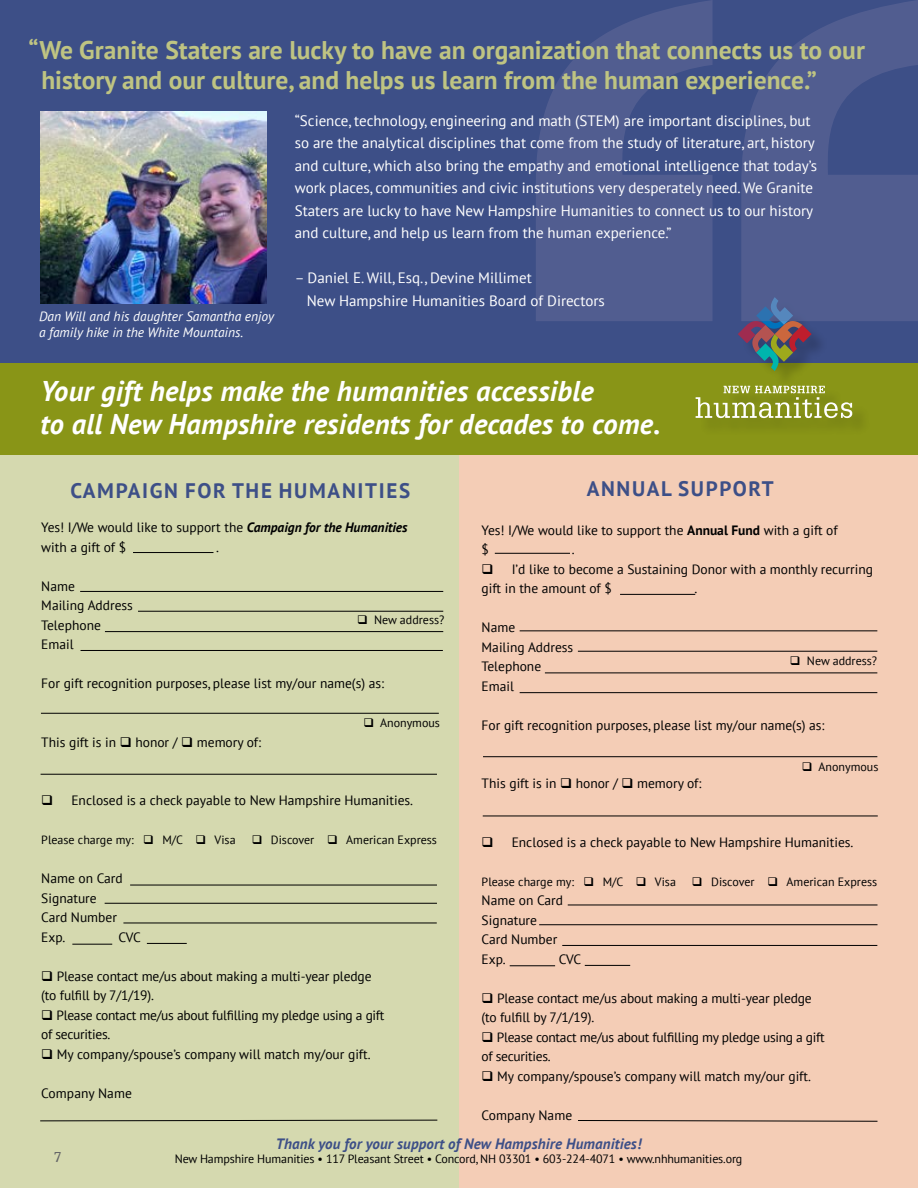
<style>
.page{position:relative;width:918px;height:1188px;background:#fff}
.page>*{position:absolute;margin:0;border:0;box-sizing:border-box;transform-origin:0 0}
.t1{font:italic 700 28.5px/33px "PT Sans";letter-spacing:.01em;color:#fff}
.t2{font:700 25.5px/30.6px "PT Sans";color:#bfc482}
.t3{font:700 21px "PT Sans";letter-spacing:.08em;color:#3d4f87}
.t4{font:15px/22.5px "PT Sans";color:#fff}
.t5{font:italic 700 15px "PT Sans";letter-spacing:.01em;color:#3d4f87}
.t6{font:13.5px/19.5px "PT Sans";color:#000}
.t7{font:13.5px/19.5px "PT Sans";letter-spacing:-.02em;color:#000}
.t8{font:italic 13.5px/16.2px "PT Sans";color:#fff}
.t9{font:12.75px "Merriweather";color:#636466}
.t10{font:12px "PT Sans";color:#000}
.s1{font-weight:700;font-style:italic}
.s2{font-weight:700}
</style>
<div class="page">
<div style="left:0;top:413px;width:459px;height:775px;background:#d5d9af"></div>
<div style="left:459px;top:413px;width:459px;height:775px;background:#f4cdb6"></div>
<hr style="left:41px;top:713px;width:398px;height:1px;background:#000">
<hr style="left:80px;top:591px;width:363px;height:1px;background:#000">
<hr style="left:138px;top:611px;width:305px;height:1px;background:#000">
<hr style="left:81px;top:650px;width:362px;height:1px;background:#000">
<hr style="left:105px;top:631px;width:338px;height:1px;background:#000">
<hr style="left:520px;top:630px;width:357px;height:1px;background:#000">
<hr style="left:578px;top:651px;width:299px;height:1px;background:#000">
<hr style="left:520px;top:692px;width:357px;height:1px;background:#000">
<hr style="left:545px;top:673px;width:332px;height:1px;background:#000">
<hr style="left:130px;top:885px;width:307px;height:1px;background:#000">
<hr style="left:483px;top:756px;width:394px;height:1px;background:#000">
<hr style="left:105px;top:903px;width:332px;height:1px;background:#000">
<hr style="left:123px;top:923px;width:314px;height:1px;background:#000">
<hr style="left:41px;top:774px;width:396px;height:1px;background:#000">
<hr style="left:72px;top:944px;width:40px;height:1px;background:#000">
<hr style="left:147px;top:943px;width:40px;height:1px;background:#000">
<hr style="left:568px;top:905px;width:309px;height:1px;background:#000">
<hr style="left:539px;top:924px;width:339px;height:1px;background:#000">
<hr style="left:562px;top:945px;width:315px;height:1px;background:#000">
<hr style="left:510px;top:965px;width:45px;height:1px;background:#000">
<svg style="left:40px;top:1119px;width:398px;height:3px"></svg>
<hr style="left:495px;top:553px;width:75px;height:1px;background:#000">
<hr style="left:133px;top:552px;width:80px;height:1px;background:#000">
<div style="left:0;top:0;width:918px;height:373px;background:#3d4f87"></div>
<hr style="left:585px;top:965px;width:45px;height:1px;background:#000">
<hr style="left:620px;top:594px;width:75px;height:1px;background:#000">
<hr style="left:483px;top:816px;width:395px;height:1px;background:#000">
<svg style="left:578px;top:1120px;width:300px;height:2px"></svg>
<div style="left:0;top:364px;width:918px;height:91px;background:#899517"></div>
<div style="left:699px;top:300px;width:172px;height:136px;background:#000;opacity:.2"></div>
<svg style="left:738px;top:300px;width:74px;height:71px"></svg>
<svg style="left:696px;top:386px;width:156px;height:32px"></svg>
<svg style="left:536px;top:0;width:177px;height:321px;fill:#515d90"></svg>
<svg style="left:741px;top:0;width:177px;height:321px;fill:#515d90"></svg>
<img style="left:40px;top:112px;width:226px;height:191px">
<h2 class="t2" style="left:41px;top:34px;width:825px;text-indent:-13px">“We Granite Staters are lucky to have an organization that connects us to our history and our culture, and helps us learn from the human experience.”</h2>
<p class="t8" style="left:39px;top:308px;width:236px">Dan Will and his daughter Samantha enjoy a family hike in the White Mountains.</p>
<p class="t4" style="left:295px;top:109px;width:524px">“Science, technology, engineering and math (STEM) are important disciplines, but so are the analytical disciplines that come from the study of literature, art, history and culture, which also bring the empathy and emotional intelligence that today’s work places, communities and civic institutions very desperately need. We Granite Staters are lucky to have New Hampshire Humanities to connect us to our history and culture, and help us learn from the human experience.”</p>
<p class="t4" style="left:307px;top:266px;width:299px;text-indent:-12px">– Daniel E. Will, Esq., Devine Millimet<br>New Hampshire Humanities Board of Directors</p>
<h1 class="t1" style="left:40px;top:373px;width:622px">Your gift helps make the humanities accessible<br>to all New Hampshire residents for decades to come.</h1>
<h3 class="t3" style="left:70px;top:477px;width:341px">CAMPAIGN FOR THE HUMANITIES</h3>
<p class="t6" style="left:41px;top:517px;width:368px">Yes! I/We would like to support the <span class="s1">Campaign for the Humanities </span>with a gift of $</p>
<p class="t6" style="left:216px;top:537px;width:4px">.</p>
<p class="t6" style="left:41px;top:576px;width:93px">Name<br>Mailing Address<br>Telephone<br>Email</p>
<p class="t6" style="left:41px;top:673px;width:344px">For gift recognition purposes, please list my/our name(s) as:</p>
<p class="t10" style="left:357px;top:612px;width:89px">❑ New address?</p>
<p class="t6" style="left:41px;top:732px;width:221px">This gift is in ❑ honor / ❑ memory of:</p>
<p class="t10" style="left:363px;top:715px;width:78px">❑ Anonymous</p>
<h3 class="t3" style="left:587px;top:474px;width:189px">ANNUAL SUPPORT</h3>
<p class="t6" style="left:482px;top:520px;width:358px">Yes! I/We would like to support the <span class="s2">Annual Fund</span> with a gift of $</p>
<p class="t6" style="left:572px;top:539px;width:4px">.</p>
<p class="t6" style="left:482px;top:559px;width:393px">❑ I’d like to become a Sustaining Donor with a monthly recurring gift in the amount of $</p>
<p class="t6" style="left:695px;top:578px;width:4px">.</p>
<p class="t6" style="left:482px;top:617px;width:93px">Name<br>Mailing Address<br>Telephone<br>Email</p>
<p class="t6" style="left:482px;top:715px;width:344px">For gift recognition purposes, please list my/our name(s) as:</p>
<p class="t10" style="left:790px;top:653px;width:89px">❑ New address?</p>
<p class="t6" style="left:482px;top:773px;width:221px">This gift is in ❑ honor / ❑ memory of:</p>
<p class="t10" style="left:802px;top:759px;width:78px">❑ Anonymous</p>
<p class="t6" style="left:41px;top:790px;width:373px">❑ Enclosed is a check payable to New Hampshire Humanities.</p>
<p class="t10" style="left:41px;top:832px;width:196px">Please charge my: ❑ M/C ❑ Visa</p>
<p class="t10" style="left:252px;top:832px;width:187px">❑ Discover ❑ American Express</p>
<p class="t6" style="left:41px;top:868px;width:83px">Name on Card<br>Signature<br>Card Number<br>Exp.</p>
<p class="t6" style="left:482px;top:832px;width:373px">❑ Enclosed is a check payable to New Hampshire Humanities.</p>
<p class="t10" style="left:482px;top:874px;width:196px">Please charge my: ❑ M/C ❑ Visa</p>
<p class="t10" style="left:692px;top:874px;width:187px">❑ Discover ❑ American Express</p>
<p class="t6" style="left:482px;top:890px;width:83px">Name on Card<br>Signature<br>Card Number<br>Exp.</p>
<p class="t6" style="left:119px;top:927px;width:24px">CVC</p>
<p class="t6" style="left:41px;top:966px;width:332px">❑ Please contact me/us about making a multi-year pledge (to fulfill by 7/1/19).</p>
<p class="t7" style="left:41px;top:1005px;width:345px">❑ Please contact me/us about fulfilling my pledge using a gift of securities.</p>
<p class="t6" style="left:41px;top:1044px;width:331px">❑ My company/spouse’s company will match my/our gift.</p>
<p class="t6" style="left:41px;top:1083px;width:92px">Company Name</p>
<p class="t6" style="left:559px;top:949px;width:24px">CVC</p>
<p class="t6" style="left:482px;top:988px;width:332px">❑ Please contact me/us about making a multi-year pledge (to fulfill by 7/1/19).</p>
<p class="t7" style="left:482px;top:1027px;width:345px">❑ Please contact me/us about fulfilling my pledge using a gift of securities.</p>
<p class="t6" style="left:482px;top:1066px;width:331px">❑ My company/spouse’s company will match my/our gift.</p>
<p class="t6" style="left:482px;top:1105px;width:92px">Company Name</p>
<p class="t5" style="left:276px;top:1133px;width:367px">Thank you for your support of New Hampshire Humanities!</p>
<p class="t10" style="left:175px;top:1151px;width:569px">New Hampshire Humanities • 117 Pleasant Street • Concord, NH 03301 • 603-224-4071 • www.nhhumanities.org</p>
<p class="t9" style="left:54px;top:1148px;width:9px">7</p>
</div>
